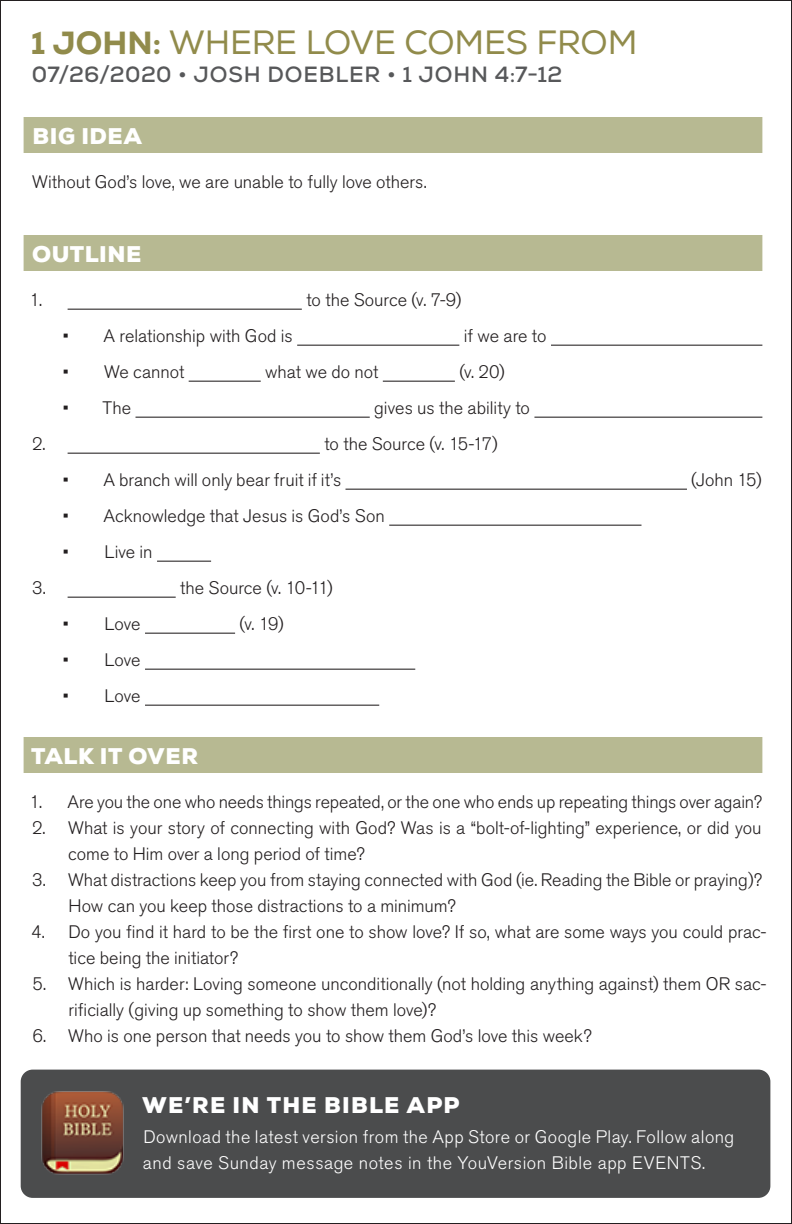
<style>
.page{position:relative;width:792px;height:1224px;background:#fff}
.page>*{position:absolute;margin:0;border:0;box-sizing:border-box;transform-origin:0 0}
.SS_Sermon_Series{font:32px "Nexa";letter-spacing:-.01em;color:#918b4b}
.Sermon_Info{font:700 22px "Nexa";letter-spacing:.04em;color:#57585a}
.SS_Head_A{font:900 22px "Nexa";letter-spacing:.035em;color:#fff}
.SS_Head_A-2{font:900 22px "Nexa";letter-spacing:.055em;color:#fff}
.SS_Normal__Garamond{font:300 18px/26px "Akzidenz Grotesk BQ";color:#231f20}
.t1{font:300 18px/26px "Akzidenz Grotesk BQ";letter-spacing:.025em;color:#fff}
.s1{font-weight:800}
</style>
<div class="page">
<div style="left:24px;top:117px;width:738px;height:36px;background:#b7b992"></div>
<div style="left:24px;top:235px;width:738px;height:36px;background:#b7b992"></div>
<hr style="left:68px;top:309px;width:234px;height:1px;background:#231f20">
<hr style="left:297px;top:345px;width:162px;height:1px;background:#231f20">
<hr style="left:551px;top:345px;width:211px;height:1px;background:#231f20">
<hr style="left:189px;top:381px;width:72px;height:1px;background:#231f20">
<hr style="left:383px;top:381px;width:72px;height:1px;background:#231f20">
<hr style="left:136px;top:417px;width:234px;height:1px;background:#231f20">
<hr style="left:534px;top:417px;width:228px;height:1px;background:#231f20">
<hr style="left:68px;top:453px;width:252px;height:1px;background:#231f20">
<hr style="left:346px;top:489px;width:341px;height:1px;background:#231f20">
<hr style="left:389px;top:525px;width:252px;height:1px;background:#231f20">
<hr style="left:157px;top:561px;width:54px;height:1px;background:#231f20">
<hr style="left:68px;top:597px;width:108px;height:1px;background:#231f20">
<hr style="left:145px;top:633px;width:90px;height:1px;background:#231f20">
<hr style="left:145px;top:669px;width:270px;height:1px;background:#231f20">
<hr style="left:145px;top:705px;width:234px;height:1px;background:#231f20">
<div style="left:24px;top:737px;width:738px;height:36px;background:#b7b992"></div>
<div style="left:21px;top:1070px;width:749px;height:128px;background:#4b4c4d;border-radius:12px"></div>
<img style="left:41px;top:1091px;width:83px;height:84px">
<p class="SS_Sermon_Series" style="left:31px;top:22px;width:608px"><span class="s1">1 JOHN:</span> WHERE LOVE COMES FROM</p>
<p class="Sermon_Info" style="left:32px;top:60px;width:532px">07/26/2020 • JOSH DOEBLER • 1 JOHN 4:7-12</p>
<p class="SS_Head_A" style="left:33px;top:122px;width:111px">BIG IDEA</p>
<p class="SS_Normal__Garamond" style="left:32px;top:169px;width:396px">Without God’s love, we are unable to fully love others.</p>
<p class="SS_Head_A" style="left:32px;top:240px;width:111px">OUTLINE</p>
<p class="SS_Normal__Garamond" style="left:29px;top:287px;width:14px">1.</p>
<p class="SS_Normal__Garamond" style="left:306px;top:287px;width:156px">to the Source (v. 7-9)</p>
<p class="SS_Normal__Garamond" style="left:63px;top:323px;width:232px">• A relationship with God is</p>
<p class="SS_Normal__Garamond" style="left:464px;top:323px;width:84px">if we are to</p>
<p class="SS_Normal__Garamond" style="left:63px;top:359px;width:123px">• We cannot</p>
<p class="SS_Normal__Garamond" style="left:265px;top:359px;width:115px">what we do not</p>
<p class="SS_Normal__Garamond" style="left:459px;top:359px;width:47px">(v. 20)</p>
<p class="SS_Normal__Garamond" style="left:63px;top:395px;width:70px">• The</p>
<p class="SS_Normal__Garamond" style="left:374px;top:395px;width:157px">gives us the ability to</p>
<p class="SS_Normal__Garamond" style="left:32px;top:431px;width:15px">2.</p>
<p class="SS_Normal__Garamond" style="left:324px;top:431px;width:175px">to the Source (v. 15-17)</p>
<p class="SS_Normal__Garamond" style="left:63px;top:467px;width:280px">• A branch will only bear fruit if it’s</p>
<p class="SS_Normal__Garamond" style="left:691px;top:467px;width:72px">(John 15)</p>
<p class="SS_Normal__Garamond" style="left:63px;top:503px;width:324px">• Acknowledge that Jesus is God’s Son</p>
<p class="SS_Normal__Garamond" style="left:63px;top:539px;width:91px">• Live in</p>
<p class="SS_Normal__Garamond" style="left:32px;top:575px;width:15px">3.</p>
<p class="SS_Normal__Garamond" style="left:180px;top:575px;width:154px">the Source (v. 10-11)</p>
<p class="SS_Normal__Garamond" style="left:63px;top:611px;width:79px">• Love</p>
<p class="SS_Normal__Garamond" style="left:240px;top:611px;width:46px">(v. 19)</p>
<p class="SS_Normal__Garamond" style="left:63px;top:647px;width:79px">• Love</p>
<p class="SS_Normal__Garamond" style="left:63px;top:683px;width:79px">• Love</p>
<p class="SS_Head_A" style="left:31px;top:742px;width:168px">TALK IT OVER</p>
<p class="SS_Normal__Garamond" style="left:29px;top:789px;width:734px">1. Are you the one who needs things repeated, or the one who ends up repeating things over again?</p>
<p class="SS_Normal__Garamond" style="left:68px;top:815px;width:695px;text-indent:-36px">2. What is your story of connecting with God? Was is a “bolt-of-lighting” experience, or did you come to Him over a long period of time?</p>
<p class="SS_Normal__Garamond" style="left:69px;top:867px;width:695px;text-indent:-36px">3. What distractions keep you from staying connected with God (ie. Reading the Bible or praying)?<br>How can you keep those distractions to a minimum?</p>
<p class="SS_Normal__Garamond" style="left:68px;top:919px;width:700px;text-indent:-37px">4. Do you find it hard to be the first one to show love? If so, what are some ways you could prac&shy;tice being the initiator?</p>
<p class="SS_Normal__Garamond" style="left:68px;top:971px;width:700px;text-indent:-36px">5. Which is harder: Loving someone unconditionally (not holding anything against) them OR sac&shy;rificially (giving up something to show them love)?</p>
<p class="SS_Normal__Garamond" style="left:32px;top:1023px;width:561px">6. Who is one person that needs you to show them God’s love this week?</p>
<p class="SS_Head_A-2" style="left:143px;top:1090px;width:319px">WE’RE IN THE BIBLE APP</p>
<p class="t1" style="left:143px;top:1124px;width:593px">Download the latest version from the App Store or Google Play. Follow along and save Sunday message notes in the YouVersion Bible app EVENTS.</p>
</div>
